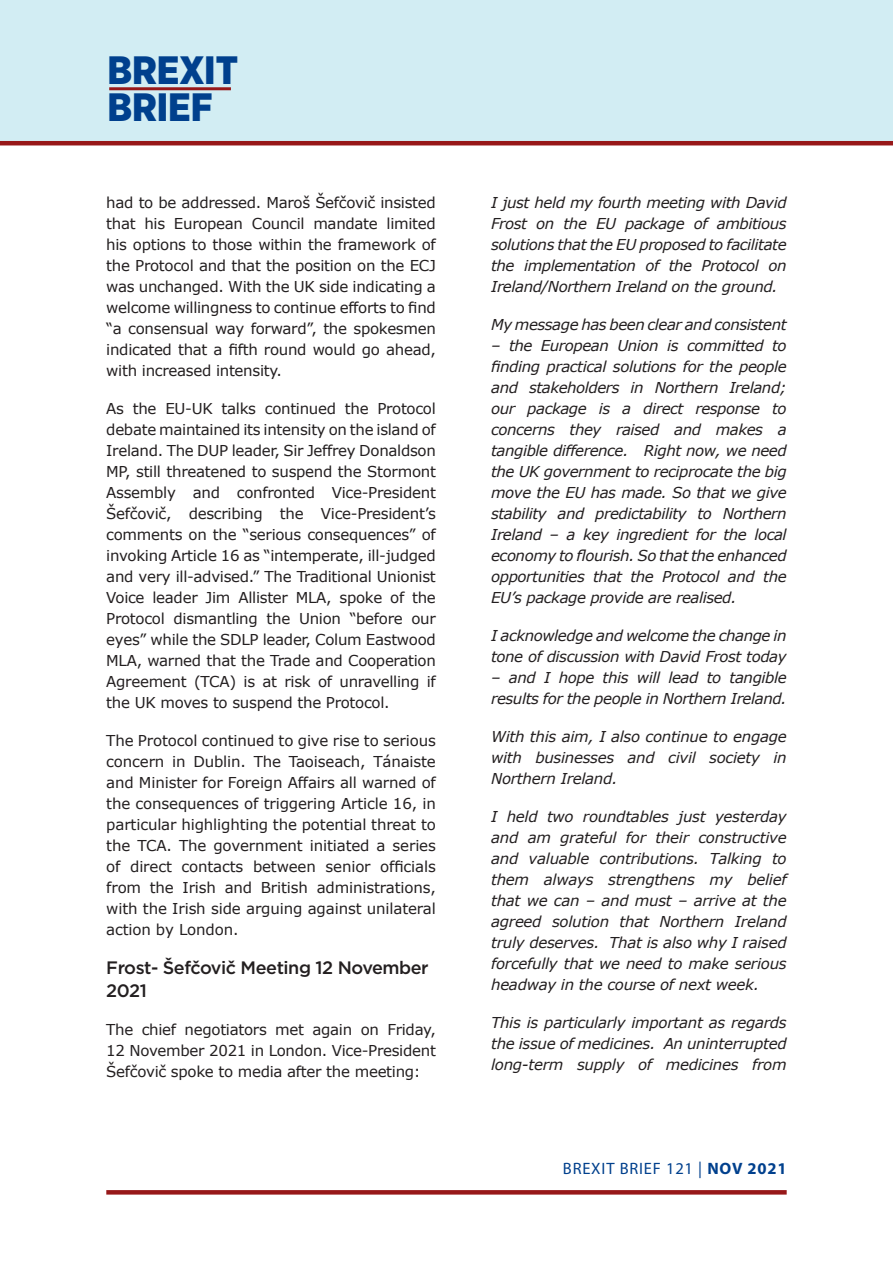
<style>
.page{position:relative;width:893px;height:1263px;background:#fff}
.page>*{position:absolute;margin:0;border:0;box-sizing:border-box;transform-origin:0 0}
.t1{font:900 39.6px/37.5px "Gotham Narrow";color:#00408d}
.t2{font:500 18px/22.5px "Gotham";letter-spacing:-.025em;color:#231f20}
.t3{font:16.5px "Myriad Pro";letter-spacing:.05em;color:#00408d}
.t4{font:15px/21px "Verdana";letter-spacing:-.02em;color:#231f20;text-align:justify}
.t5{font:italic 15px/21px "Verdana";letter-spacing:-.03em;color:#231f20;text-align:justify}
.s1{font-weight:700}
</style>
<div class="page">
<div style="left:0;top:0;width:893px;height:142px;background:#d2edf3"></div>
<hr style="left:0;top:141px;width:893px;height:4px;background:#971819">
<hr style="left:109px;top:87px;width:122px;height:3px;background:#971819">
<svg style="left:106px;top:1190px;width:681px;height:4px;background:#991d1e"></svg>
<h1 class="t1" style="left:107px;top:51px;width:132px">BREXIT<br>BRIEF</h1>
<p class="t4" style="left:106px;top:192px;width:331px">had to be addressed. Maroš Šefčovič insisted that his European Council mandate limited his options to those within the framework of the Protocol and that the position on the ECJ was unchanged. With the UK side indicating a welcome willingness to continue efforts to find “a consensual way forward”, the spokesmen indicated that a fifth round would go ahead, with increased intensity.</p>
<p class="t4" style="left:106px;top:398px;width:331px">As the EU-UK talks continued the Protocol debate maintained its intensity on the island of Ireland. The DUP leader, Sir Jeffrey Donaldson MP, still threatened to suspend the Stormont Assembly and confronted Vice-President Šefčovič, describing the Vice-President’s comments on the “serious consequences” of invoking Article 16 as “intemperate, ill-judged and very ill-advised.” The Traditional Unionist Voice leader Jim Allister MLA, spoke of the Protocol dismantling the Union “before our eyes” while the SDLP leader, Colum Eastwood MLA, warned that the Trade and Cooperation Agreement (TCA) is at risk of unravelling if the UK moves to suspend the Protocol.</p>
<p class="t4" style="left:106px;top:730px;width:331px">The Protocol continued to give rise to serious concern in Dublin. The Taoiseach, Tánaiste and Minister for Foreign Affairs all warned of the consequences of triggering Article 16, in particular highlighting the potential threat to the TCA. The government initiated a series of direct contacts between senior officials from the Irish and British administrations, with the Irish side arguing against unilateral action by London.</p>
<p class="t2" style="left:106px;top:956px;width:324px">Frost- Šefčovič Meeting 12 November<br>2021</p>
<p class="t4" style="left:106px;top:1019px;width:331px">The chief negotiators met again on Friday, 12 November 2021 in London. Vice-President Šefčovič spoke to media after the meeting:</p>
<p class="t5" style="left:491px;top:192px;width:297px">I just held my fourth meeting with David Frost on the EU package of ambitious solutions that the EU proposed to facilitate the implementation of the Protocol on Ireland/Northern Ireland on the ground.</p>
<p class="t5" style="left:491px;top:314px;width:297px">My message has been clear and consistent</p>
<p class="t5" style="left:491px;top:335px;width:297px">– the European Union is committed to finding practical solutions for the people and stakeholders in Northern Ireland; our package is a direct response to concerns they raised and makes a tangible difference. Right now, we need the UK government to reciprocate the big move the EU has made. So that we give stability and predictability to Northern Ireland – a key ingredient for the local economy to flourish. So that the enhanced opportunities that the Protocol and the EU’s package provide are realised.</p>
<p class="t5" style="left:491px;top:625px;width:297px">I acknowledge and welcome the change in tone of discussion with David Frost today</p>
<p class="t5" style="left:491px;top:667px;width:297px">– and I hope this will lead to tangible results for the people in Northern Ireland.</p>
<p class="t5" style="left:491px;top:726px;width:297px">With this aim, I also continue to engage with businesses and civil society in Northern Ireland.</p>
<p class="t5" style="left:491px;top:806px;width:297px">I held two roundtables just yesterday and am grateful for their constructive and valuable contributions. Talking to them always strengthens my belief that we can – and must – arrive at the agreed solution that Northern Ireland truly deserves. That is also why I raised forcefully that we need to make serious headway in the course of next week.</p>
<p class="t5" style="left:491px;top:1012px;width:297px">This is particularly important as regards the issue of medicines. An uninterrupted long-term supply of medicines from</p>
<p class="t3" style="left:563px;top:1158px;width:225px">BREXIT BRIEF 121 | <span class="s1">NOV 2021</span></p>
</div>
